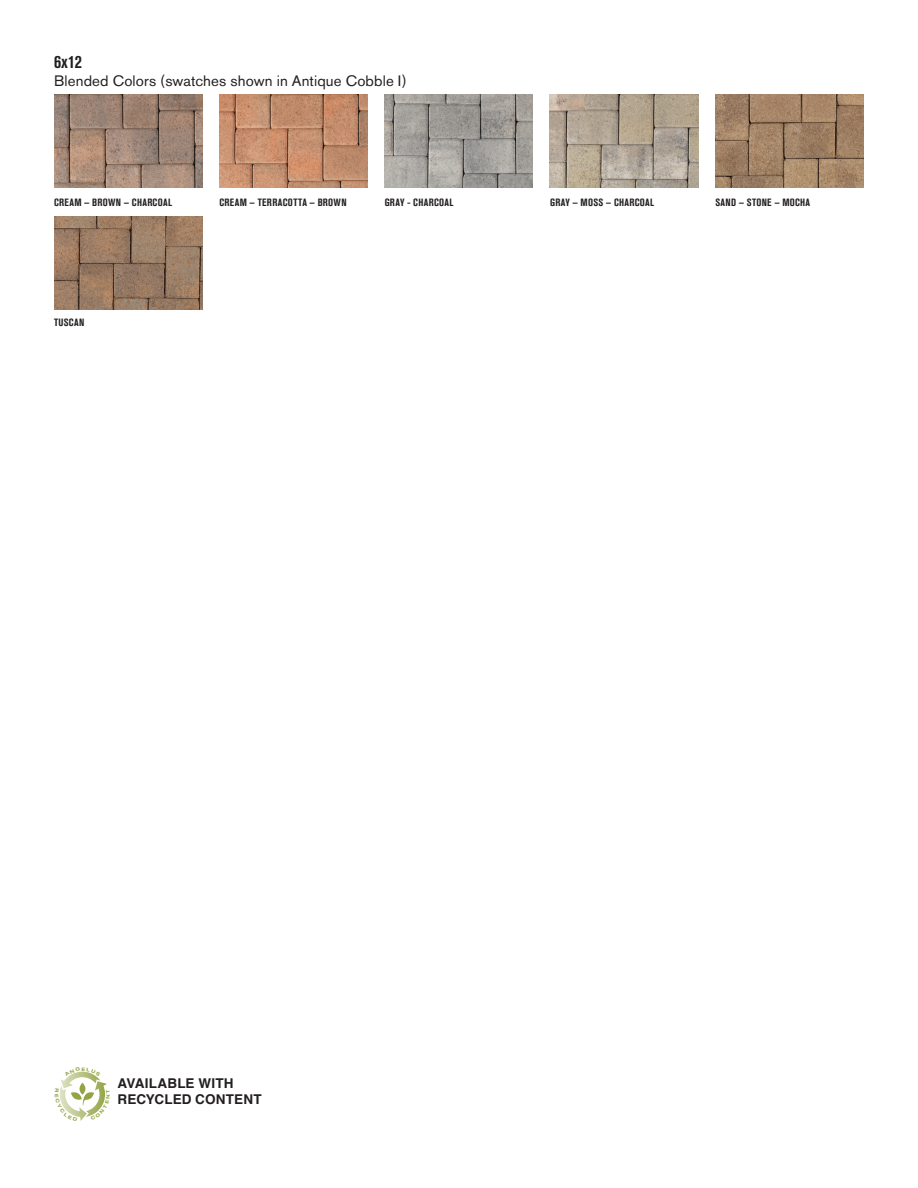
<style>
.page{position:relative;width:918px;height:1188px;background:#fff}
.page>*{position:absolute;margin:0;border:0;box-sizing:border-box;transform-origin:0 0}
.t1{font:700 condensed 18px "Akzidenz Grotesk BE";color:#231f20}
.t2{font:15px "Akzidenz Grotesk BE";letter-spacing:.01em;color:#231f20}
.t3{font:700 13.5px "Helvetica";letter-spacing:.01em;color:#231f20}
.t4{font:700 condensed 10.5px "Akzidenz Grotesk BE";letter-spacing:.03em;color:#231f20}
</style>
<div class="page">
<img style="left:54px;top:94px;width:148px;height:94px">
<img style="left:219px;top:94px;width:149px;height:94px">
<img style="left:384px;top:94px;width:149px;height:94px">
<img style="left:550px;top:94px;width:148px;height:94px">
<img style="left:715px;top:94px;width:148px;height:94px">
<img style="left:54px;top:216px;width:148px;height:93px">
<svg style="left:59px;top:1071px;width:48px;height:50px"></svg>
<p class="t1" style="left:54px;top:51px;width:29px">6x12</p>
<p class="t2" style="left:54px;top:71px;width:354px">Blended Colors (swatches shown in Antique Cobble I)</p>
<p class="t4" style="left:54px;top:196px;width:119px">CREAM — BROWN — CHARCOAL</p>
<p class="t4" style="left:219px;top:196px;width:129px">CREAM — TERRACOTTA — BROWN</p>
<p class="t4" style="left:385px;top:196px;width:70px">GRAY - CHARCOAL</p>
<p class="t4" style="left:550px;top:196px;width:105px">GRAY — MOSS — CHARCOAL</p>
<p class="t4" style="left:716px;top:196px;width:96px">SAND — STONE — MOCHA</p>
<p class="t4" style="left:54px;top:316px;width:32px">TUSCAN</p>
<p class="t3" style="left:118px;top:1072px;width:118px">AVAILABLE WITH</p>
<p class="t3" style="left:118px;top:1088px;width:146px">RECYCLED CONTENT</p>
</div>
